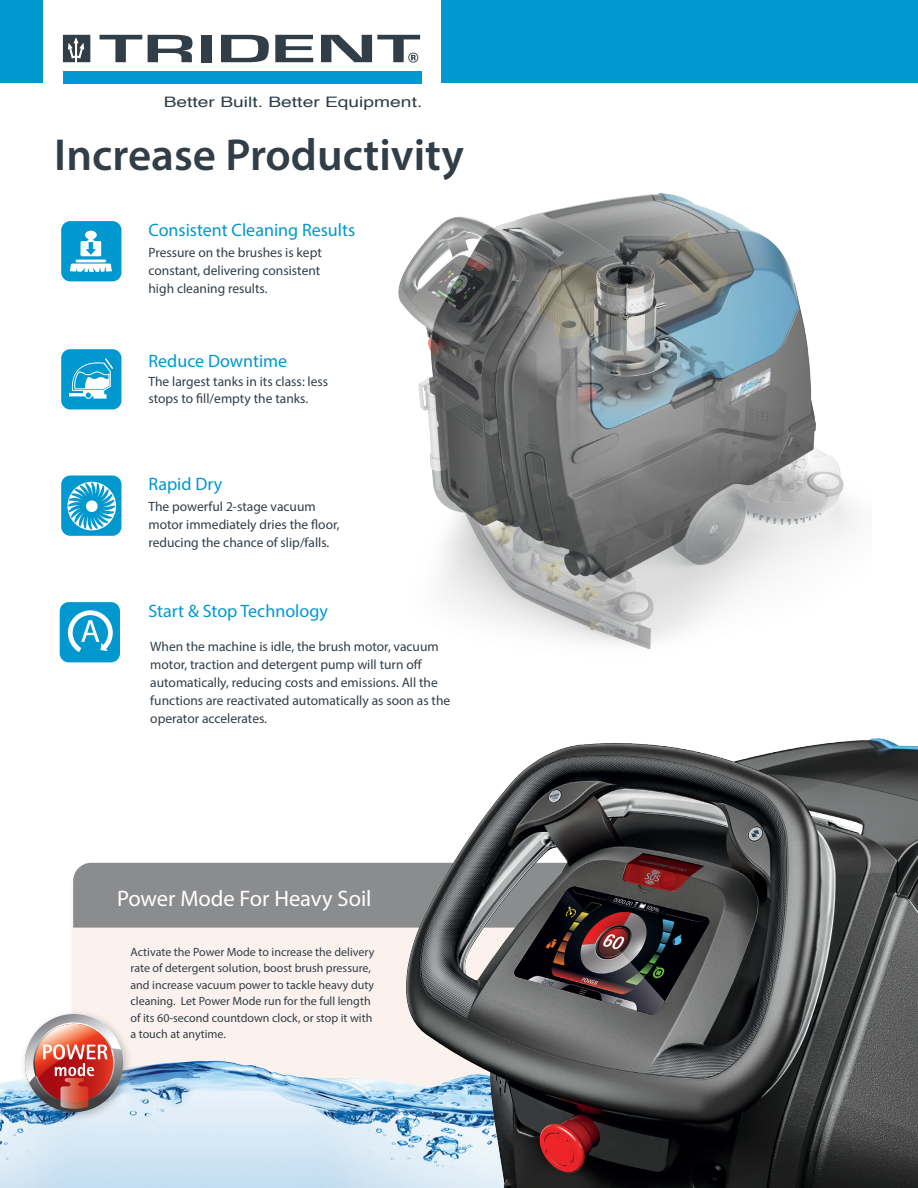
<style>
.page{position:relative;width:918px;height:1188px;background:#fff}
.page>*{position:absolute;margin:0;border:0;box-sizing:border-box;transform-origin:0 0}
.t1{font:600 45px "Myriad Pro";color:#313e48}
.t2{font:22.5px "Myriad Pro";color:#fff}
.t3{font:18px "Myriad Pro";color:#0098ce}
.t4{font:14.4px "Helvetica";color:#313e48;scale:1.33 1}
.t5{font:13.5px/18px "Myriad Pro";color:#313e48}
.t6{font:12px/16.5px "Myriad Pro";color:#313e48}
</style>
<div class="page">
<div style="left:73px;top:928px;width:326px;height:107px;background:#fbf2ed"></div>
<div style="left:73px;top:863px;width:326px;height:65px;background:#8b8c8e"></div>
<img style="left:0;top:1035px;width:399px;height:153px">
<div style="left:0;top:0;width:918px;height:83px;background:#0098ce"></div>
<div style="left:44px;top:0;width:397px;height:130px;background:#fff"></div>
<svg style="left:100px;top:35px;width:42px;height:27px"></svg>
<svg style="left:148px;top:35px;width:45px;height:27px"></svg>
<div style="left:201px;top:35px;width:10px;height:27px;background:#313e48"></div>
<svg style="left:221px;top:35px;width:48px;height:27px"></svg>
<svg style="left:275px;top:35px;width:38px;height:27px"></svg>
<svg style="left:321px;top:35px;width:99px;height:28px"></svg>
<div style="left:63px;top:71px;width:358px;height:13px;background:#0098ce"></div>
<svg style="left:63px;top:35px;width:27px;height:27px"></svg>
<div style="left:19px;top:1008px;width:114px;height:114px;background:#231f20;opacity:.25"></div>
<img style="left:25px;top:1014px;width:96px;height:95px">
<img style="left:398px;top:193px;width:459px;height:457px">
<div style="left:61px;top:349px;width:61px;height:60px;background:#0098ce;border-radius:9px"></div>
<svg style="left:69px;top:358px;width:44px;height:41px"></svg>
<div style="left:61px;top:221px;width:61px;height:60px;background:#0098ce;border-radius:9px"></div>
<svg style="left:69px;top:230px;width:43px;height:42px"></svg>
<div style="left:61px;top:476px;width:61px;height:60px;background:#0098ce;border-radius:9px"></div>
<svg style="left:68px;top:482px;width:48px;height:48px"></svg>
<div style="left:60px;top:602px;width:60px;height:60px;background:#0098ce;border-radius:9px"></div>
<svg style="left:67px;top:610px;width:46px;height:42px"></svg>
<img style="left:399px;top:738px;width:519px;height:450px">
<p class="t4" style="left:164px;top:91px;width:196px">Better Built. Better Equipment.</p>
<p class="t1" style="left:54px;top:127px;width:411px">Increase Productivity</p>
<p class="t3" style="left:148px;top:219px;width:208px">Consistent Cleaning Results</p>
<p class="t5" style="left:148px;top:243px;width:175px;text-align:justify">Pressure on the brushes is kept constant, delivering consistent high cleaning results.</p>
<p class="t3" style="left:148px;top:350px;width:140px">Reduce Downtime</p>
<p class="t5" style="left:148px;top:373px;width:181px;line-height:16.2px">The largest tanks in its class: less stops to fill/empty the tanks.</p>
<p class="t3" style="left:148px;top:473px;width:75px">Rapid Dry</p>
<p class="t5" style="left:148px;top:497px;width:193px">The powerful 2-stage vacuum motor immediately dries the floor, reducing the chance of slip/falls.</p>
<p class="t3" style="left:148px;top:600px;width:181px">Start &amp; Stop Technology</p>
<p class="t5" style="left:150px;top:637px;width:302px">When the machine is idle, the brush motor, vacuum motor, traction and detergent pump will turn off automatically, reducing costs and emissions. All the functions are reactivated automatically as soon as the operator accelerates.</p>
<p class="t2" style="left:117px;top:885px;width:256px">Power Mode For Heavy Soil</p>
<p class="t6" style="left:130px;top:943px;width:245px">Activate the Power Mode to increase the delivery rate of detergent solution, boost brush pressure, and increase vacuum power to tackle heavy duty cleaning. Let Power Mode run for the full length of its 60-second countdown clock, or stop it with a touch at anytime.</p>
</div>
